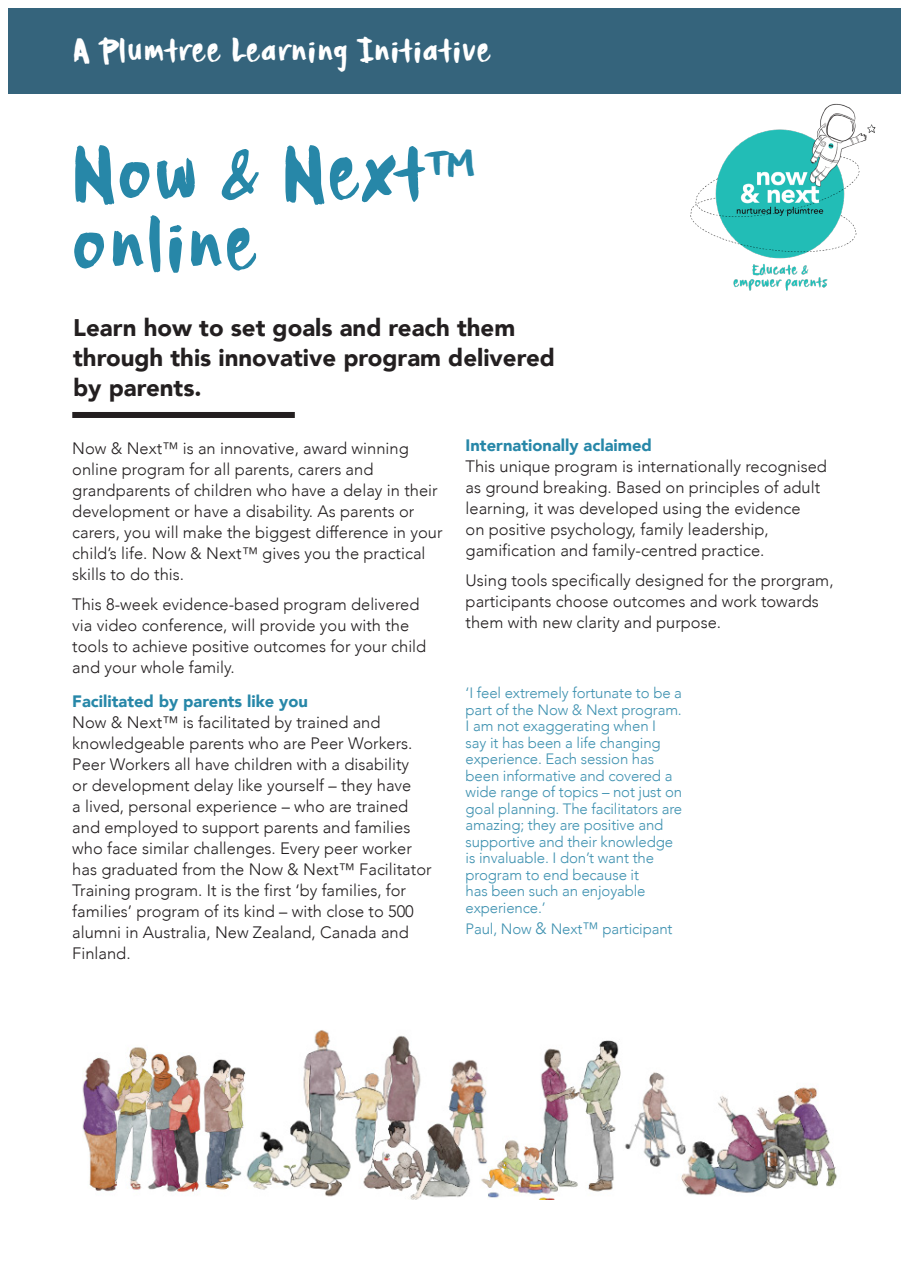
<style>
.page{position:relative;width:910px;height:1280px;background:#fff}
.page>*{position:absolute;margin:0;border:0;box-sizing:border-box;transform-origin:0 0}
.t1{font:55.05px "Ashleigh Steel";color:#2787a8}
.Intro_text{font:900 24px/30px "Avenir";color:#231f20}
.Series_Title{font:24px "Ashleigh Steel";color:#fff}
.t2{font:23.55px "Ashleigh Steel";color:#2787a8;scale:1.33 1}
.Body_copy{font:300 16.5px/21px "Avenir";color:#231f20}
.Body_copy_heading{font:900 16.5px "Avenir";color:#2787a8}
.t3{font:300 15px/16.5px "Avenir";letter-spacing:-.01em;color:#3e91b0}
.s1{font-size:16.5px}
</style>
<div class="page">
<div style="left:72px;top:412px;width:223px;height:6px;background:#231f20"></div>
<div style="left:9px;top:9px;width:892px;height:85px;background:#35647c"></div>
<img style="left:83px;top:1030px;width:754px;height:169px">
<img style="left:690px;top:103px;width:186px;height:188px">
<p class="Series_Title" style="left:73px;top:37px;width:420px">A Plumtree Learning Initiative</p>
<p class="t1" style="left:72px;top:144px;width:356px">Now &amp; Next</p>
<p class="t2" style="left:426px;top:151px;width:39px">TM</p>
<p class="t1" style="left:72px;top:215px;width:188px">online</p>
<p class="Intro_text" style="left:73px;top:312px;width:483px">Learn how to set goals and reach them through this innovative program delivered by parents.</p>
<p class="Body_copy_heading" style="left:466px;top:431px;width:188px">Internationally aclaimed</p>
<p class="Body_copy" style="left:466px;top:456px;width:363px">This unique program is internationally recognised as ground breaking. Based on principles of adult learning, it was developed using the evidence<br>on positive psychology, family leadership, gamification and family-centred practice.</p>
<p class="Body_copy" style="left:466px;top:569px;width:370px">Using tools specifically designed for the prorgram, participants choose outcomes and work towards them with new clarity and purpose.</p>
<p class="Body_copy" style="left:72px;top:438px;width:372px">Now &amp; Next™ is an innovative, award winning online program for all parents, carers and grandparents of children who have a delay in their development or have a disability. As parents or carers, you will make the biggest difference in your child’s life. Now &amp; Next™ gives you the practical skills to do this.</p>
<p class="Body_copy" style="left:72px;top:594px;width:356px">This 8-week evidence-based program delivered via video conference, will provide you with the tools to achieve positive outcomes for your child and your whole family.</p>
<p class="Body_copy_heading" style="left:72px;top:687px;width:237px">Facilitated by parents like you</p>
<p class="Body_copy" style="left:72px;top:711px;width:361px">Now &amp; Next™ is facilitated by trained and knowledgeable parents who are Peer Workers.<br>Peer Workers all have children with a disability<br>or development delay like yourself – they have<br>a lived, personal experience – who are trained and employed to support parents and families who face similar challenges. Every peer worker has graduated from the Now &amp; Next™ Facilitator Training program. It is the first ‘by families, for families’ program of its kind – with close to 500 alumni in Australia, New Zealand, Canada and Finland.</p>
<p class="t3" style="left:466px;top:685px;width:218px">‘I feel extremely fortunate to be a part of the Now &amp; Next program.<br>I am not exaggerating when I<br>say it has been a life changing experience. Each session has been informative and covered a wide range of topics – not just on goal planning. The facilitators are amazing; they are positive and supportive and their knowledge is invaluable. I don’t want the program to end because it<br>has been such an enjoyable experience.’</p>
<p class="t3" style="left:466px;top:920px;width:208px">Paul, Now <span class="s1">&amp;</span> Next<span class="s1">™</span> participant</p>
</div>
